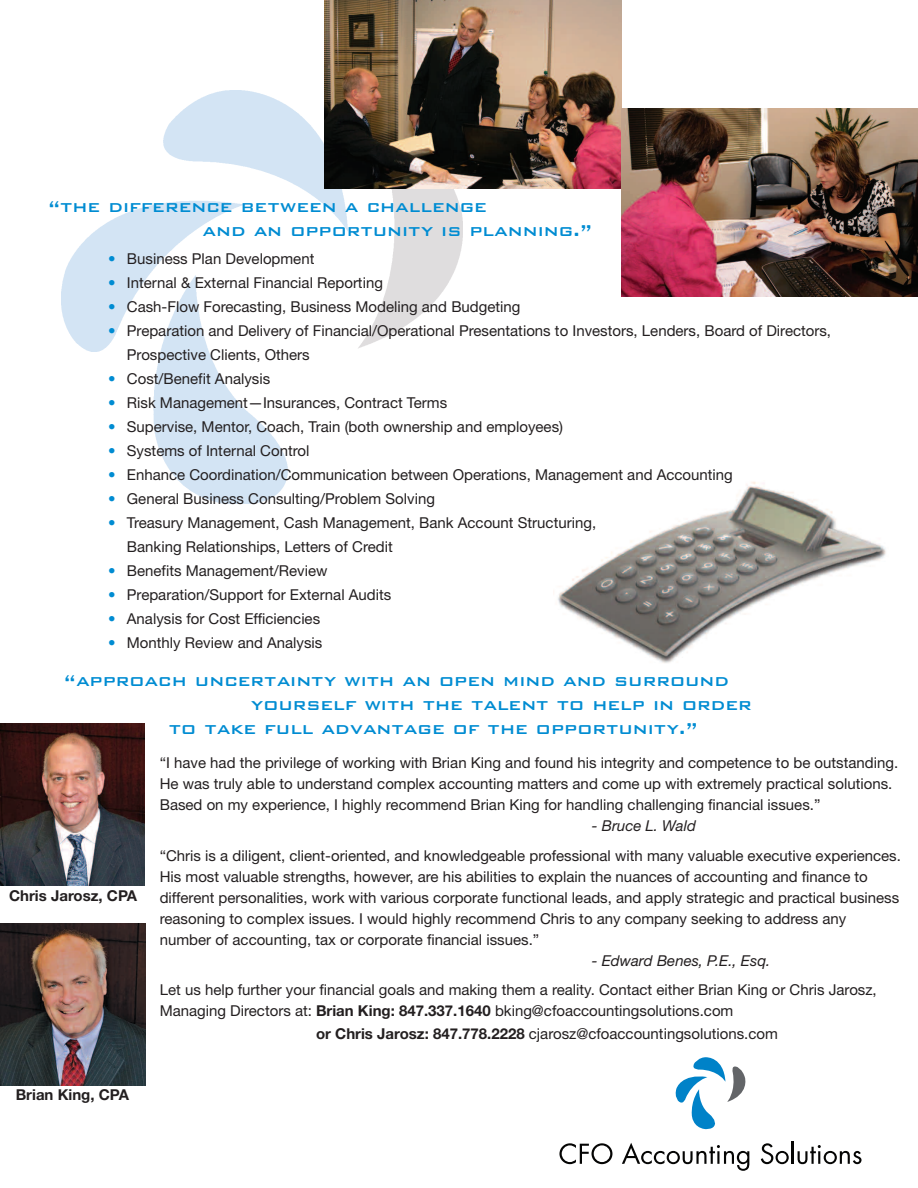
<style>
.page{position:relative;width:918px;height:1188px;background:#fff}
.page>*{position:absolute;margin:0;border:0;box-sizing:border-box;transform-origin:0 0}
.t1{font:500 21px/24px "Bank Gothic BT";color:#008cd2}
.t2{font:15px/21px "Helvetica Neue";color:#231f20}
.t3{font:italic 15px "Helvetica Neue LT Std";color:#231f20}
.t4{font:700 15px "Helvetica Neue LT Std";color:#231f20}
.s1{color:#008cd2}
.s2{font-family:"Helvetica Neue LT Std";font-weight:700}
</style>
<div class="page">
<img style="left:558px;top:481px;width:328px;height:182px">
<img style="left:61px;top:90px;width:401px;height:414px">
<img style="left:324px;top:0;width:297px;height:189px">
<img style="left:621px;top:108px;width:297px;height:189px">
<img style="left:0;top:724px;width:145px;height:162px">
<img style="left:0;top:923px;width:145px;height:162px">
<svg style="left:559px;top:1143px;width:53px;height:21px"></svg>
<svg style="left:622px;top:1143px;width:127px;height:28px"></svg>
<svg style="left:761px;top:1143px;width:28px;height:21px"></svg>
<hr style="left:792px;top:1142px;width:2px;height:22px;background:#050504">
<svg style="left:798px;top:1145px;width:64px;height:19px"></svg>
<svg style="left:675px;top:1057px;width:71px;height:73px"></svg>
<h1 class="t1" style="left:202px;top:193px;width:391px;text-indent:-154px">“the difference between a challenge<br>and an opportunity is planning.”</h1>
<p class="t2" style="left:108px;top:248px;width:208px"><span class="s1">•</span> Business Plan Development</p>
<p class="t2" style="left:108px;top:272px;width:277px"><span class="s1">•</span> Internal &amp; External Financial Reporting</p>
<p class="t2" style="left:108px;top:296px;width:414px"><span class="s1">•</span> Cash-Flow Forecasting, Business Modeling and Budgeting</p>
<p class="t2" style="left:127px;top:319px;width:706px;line-height:24px;text-indent:-19px"><span class="s1">•</span> Preparation and Delivery of Financial/Operational Presentations to Investors, Lenders, Board of Directors,<br>Prospective Clients, Others</p>
<p class="t2" style="left:108px;top:368px;width:164px"><span class="s1">•</span> Cost/Benefit Analysis</p>
<p class="t2" style="left:108px;top:392px;width:341px"><span class="s1">•</span> Risk Management—Insurances, Contract Terms</p>
<p class="t2" style="left:108px;top:416px;width:457px"><span class="s1">•</span> Supervise, Mentor, Coach, Train (both ownership and employees)</p>
<p class="t2" style="left:108px;top:440px;width:203px"><span class="s1">•</span> Systems of Internal Control</p>
<p class="t2" style="left:108px;top:464px;width:626px"><span class="s1">•</span> Enhance Coordination/Communication between Operations, Management and Accounting</p>
<p class="t2" style="left:108px;top:488px;width:328px"><span class="s1">•</span> General Business Consulting/Problem Solving</p>
<p class="t2" style="left:127px;top:511px;width:471px;line-height:24px;text-indent:-19px"><span class="s1">•</span> Treasury Management, Cash Management, Bank Account Structuring,<br>Banking Relationships, Letters of Credit</p>
<p class="t2" style="left:108px;top:560px;width:221px"><span class="s1">•</span> Benefits Management/Review</p>
<p class="t2" style="left:108px;top:584px;width:285px"><span class="s1">•</span> Preparation/Support for External Audits</p>
<p class="t2" style="left:108px;top:608px;width:214px"><span class="s1">•</span> Analysis for Cost Efficiencies</p>
<p class="t2" style="left:108px;top:632px;width:216px"><span class="s1">•</span> Monthly Review and Analysis</p>
<h1 class="t1" style="left:64px;top:666px;width:667px">“approach uncertainty with an open mind and surround</h1>
<h1 class="t1" style="left:251px;top:690px;width:503px">yourself with the talent to help in order</h1>
<h1 class="t1" style="left:169px;top:714px;width:530px">to take full advantage of the opportunity.”</h1>
<p class="t2" style="left:160px;top:752px;width:740px">“I have had the privilege of working with Brian King and found his integrity and competence to be outstanding.<br>He was truly able to understand complex accounting matters and come up with extremely practical solutions.<br>Based on my experience, I highly recommend Brian King for handling challenging financial issues.”</p>
<p class="t3" style="left:592px;top:820px;width:106px">- Bruce L. Wald</p>
<p class="t2" style="left:160px;top:845px;width:743px">“Chris is a diligent, client-oriented, and knowledgeable professional with many valuable executive experiences.<br>His most valuable strengths, however, are his abilities to explain the nuances of accounting and finance to different personalities, work with various corporate functional leads, and apply strategic and practical business reasoning to complex issues. I would highly recommend Chris to any company seeking to address any number of accounting, tax or corporate financial issues.”</p>
<p class="t3" style="left:592px;top:955px;width:180px">- Edward Benes, P.E., Esq.</p>
<p class="t2" style="left:160px;top:979px;width:719px">Let us help further your financial goals and making them a reality. Contact either Brian King or Chris Jarosz,</p>
<p class="t2" style="left:160px;top:1000px;width:575px">Managing Directors at: <span class="s2">Brian King: 847.337.1640</span> bking@cfoaccountingsolutions.com</p>
<p class="t2" style="left:316px;top:1022px;width:463px"><span class="s2">or Chris Jarosz: 847.778.2228</span> cjarosz@cfoaccountingsolutions.com</p>
<p class="t4" style="left:9px;top:890px;width:130px">Chris Jarosz, CPA</p>
<p class="t4" style="left:16px;top:1090px;width:115px">Brian King, CPA</p>
</div>
